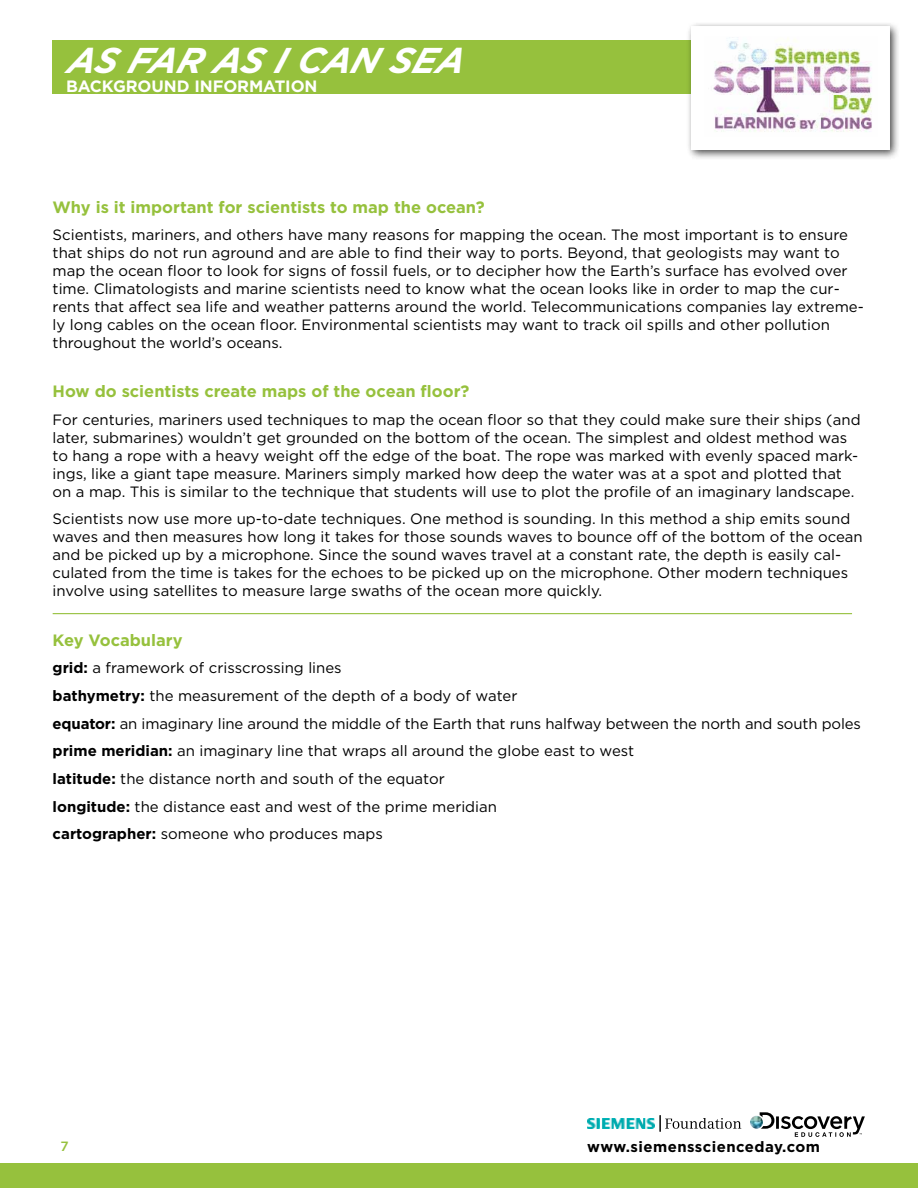
<style>
.page{position:relative;width:918px;height:1188px;background:#fff}
.page>*{position:absolute;margin:0;border:0;box-sizing:border-box;transform-origin:0 0}
.t1{font:italic 700 35.85px "Gotham";color:#fff}
.t2{font:700 16.5px "Gotham";color:#96c13d}
.t3{font:700 16.5px "Gotham";letter-spacing:-.005em;color:#fff}
.t4{font:15px/18px "Gotham";color:#000}
.t5{font:700 15px "Gotham";letter-spacing:.03em;color:#000}
.t6{font:500 13.5px "Gotham";color:#96c13d}
.s1{font-weight:700}
</style>
<div class="page">
<div style="left:53px;top:40px;width:811px;height:54px;background:#96c13d"></div>
<div style="left:0;top:1164px;width:918px;height:24px;background:#96c13d"></div>
<div style="left:686px;top:22px;width:214px;height:138px;background:#000;opacity:.75"></div>
<div style="left:692px;top:27px;width:198px;height:122px;background:#fff"></div>
<img style="left:713px;top:38px;width:159px;height:94px">
<svg style="left:750px;top:1112px;width:115px;height:25px"></svg>
<img style="left:587px;top:1118px;width:68px;height:11px">
<svg style="left:660px;top:1115px;width:81px;height:17px"></svg>
<hr style="left:53px;top:613px;width:799px;height:1px;background:#96c13d">
<h1 class="t1" style="left:66px;top:36px;width:391px">AS FA R AS ICA N SEA</h1>
<p class="t3" style="left:66px;top:75px;width:196px">background in format</p>
<p class="t3" style="left:285px;top:75px;width:19px">ion</p>
<p class="t2" style="left:53px;top:196px;width:433px">Why is it important for scientists to map the ocean?</p>
<p class="t4" style="left:53px;top:226px;width:813px">Scientists, mariners, and others have many reasons for mapping the ocean. The most important is to ensure that ships do not run aground and are able to find their way to ports. Beyond, that geologists may want to map the ocean floor to look for signs of fossil fuels, or to decipher how the Earth’s surface has evolved over time. Climatologists and marine scientists need to know what the ocean looks like in order to map the cur&shy;rents that affect sea life and weather patterns around the world. Telecommunications companies lay extreme&shy;ly long cables on the ocean floor. Environmental scientists may want to track oil spills and other pollution throughout the world’s oceans.</p>
<p class="t2" style="left:53px;top:381px;width:418px">How do scientists create maps of the ocean floor?</p>
<p class="t4" style="left:53px;top:410px;width:809px">For centuries, mariners used techniques to map the ocean floor so that they could make sure their ships (and later, submarines) wouldn’t get grounded on the bottom of the ocean. The simplest and oldest method was to hang a rope with a heavy weight off the edge of the boat. The rope was marked with evenly spaced mark&shy;ings, like a giant tape measure. Mariners simply marked how deep the water was at a spot and plotted that on a map. This is similar to the technique that students will use to plot the profile of an imaginary landscape.</p>
<p class="t4" style="left:53px;top:510px;width:812px">Scientists now use more up-to-date techniques. One method is sounding. In this method a ship emits sound waves and then measures how long it takes for those sounds waves to bounce off of the bottom of the ocean and be picked up by a microphone. Since the sound waves travel at a constant rate, the depth is easily cal&shy;culated from the time is takes for the echoes to be picked up on the microphone. Other modern techniques involve using satellites to measure large swaths of the ocean more quickly.</p>
<p class="t2" style="left:53px;top:629px;width:131px">Key Vocabulary</p>
<p class="t4" style="left:53px;top:654px;width:810px;line-height:27.6px"><span class="s1">grid:</span> a framework of crisscrossing lines<br><span class="s1">bathymetry:</span> the measurement of the depth of a body of water<br><span class="s1">equator:</span> an imaginary line around the middle of the Earth that runs halfway between the north and south poles <span class="s1">prime meridian:</span> an imaginary line that wraps all around the globe east to west<br><span class="s1">latitude:</span> the distance north and south of the equator<br><span class="s1">longitude:</span> the distance east and west of the prime meridian<br><span class="s1">cartographer:</span> someone who produces maps</p>
<p class="t6" style="left:60px;top:1138px;width:10px">7</p>
<p class="t5" style="left:587px;top:1137px;width:234px">www.siemensscienceday.com</p>
</div>
